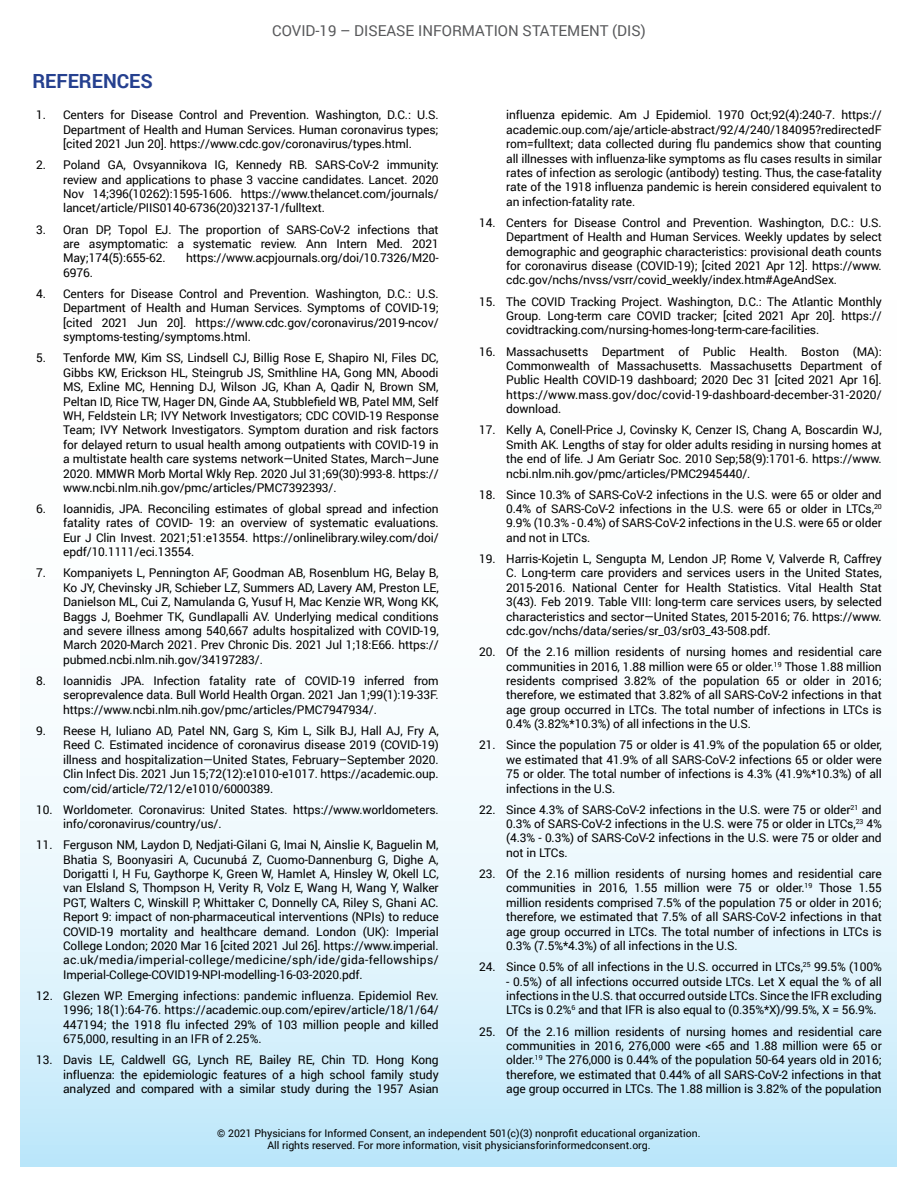
<style>
.page{position:relative;width:918px;height:1188px;background:#fff}
.page>*{position:absolute;margin:0;border:0;box-sizing:border-box;transform-origin:0 0}
.t1{font:700 19.5px "Roboto";color:#25408f}
.t2{font:15px "Roboto";color:#58595b}
.t3{font:12px/14.4px "Roboto";letter-spacing:-.01em;color:#000;text-align:justify}
.t4{font:10.5px/12.6px "Roboto";color:#000;text-align:center}
</style>
<div class="page">
<svg style="left:20px;top:758px;width:877px;height:409px"></svg>
<p class="t1" style="left:32px;top:67px;width:122px">REFERENCES</p>
<p class="t2" style="left:272px;top:21px;width:375px">COVID-19 – DISEASE INFORMATION STATEMENT (DIS)</p>
<p class="t3" style="left:63px;top:107px;width:377px;text-indent:-27px">1. Centers for Disease Control and Prevention. Washington, D.C.: U.S.<br>Department of Health and Human Services. Human coronavirus types; [cited 2021 Jun 20]. https://www.cdc.gov/coronavirus/types.html.</p>
<p class="t3" style="left:63px;top:157px;width:377px;text-indent:-27px">2. Poland GA, Ovsyannikova IG, Kennedy RB. SARS-CoV-2 immunity: review and applications to phase 3 vaccine candidates. Lancet. 2020<br>Nov 14;396(10262):1595-1606. https://www.thelancet.com/journals/ lancet/article/PIIS0140-6736(20)32137-1/fulltext.</p>
<p class="t3" style="left:63px;top:222px;width:377px;text-indent:-27px">3. Oran DP, Topol EJ. The proportion of SARS-CoV-2 infections that are asymptomatic: a systematic review. Ann Intern Med. 2021<br>May;174(5):655-62.</p>
<p class="t3" style="left:186px;top:251px;width:254px">https://www.acpjournals.org/doi/10.7326/M20-</p>
<p class="t3" style="left:63px;top:265px;width:31px">6976.</p>
<p class="t3" style="left:63px;top:286px;width:377px;text-indent:-27px">4. Centers for Disease Control and Prevention. Washington, D.C.: U.S.<br>Department of Health and Human Services. Symptoms of COVID-19; [cited 2021 Jun 20]. https://www.cdc.gov/coronavirus/2019-ncov/ symptoms-testing/symptoms.html.</p>
<p class="t3" style="left:63px;top:350px;width:377px;text-indent:-27px">5. Tenforde MW, Kim SS, Lindsell CJ, Billig Rose E, Shapiro NI, Files DC, Gibbs KW, Erickson HL, Steingrub JS, Smithline HA, Gong MN, Aboodi MS, Exline MC, Henning DJ, Wilson JG, Khan A, Qadir N, Brown SM, Peltan ID, Rice TW, Hager DN, Ginde AA, Stubblefield WB, Patel MM, Self WH, Feldstein LR; IVY Network Investigators; CDC COVID-19 Response Team; IVY Network Investigators. Symptom duration and risk factors for delayed return to usual health among outpatients with COVID-19 in a multistate health care systems network—United States, March–June 2020. MMWR Morb Mortal Wkly Rep. 2020 Jul 31;69(30):993-8. https:// www.ncbi.nlm.nih.gov/pmc/articles/PMC7392393/.</p>
<p class="t3" style="left:63px;top:501px;width:377px;text-indent:-27px">6. Ioannidis, JPA. Reconciling estimates of global spread and infection fatality rates of COVID- 19: an overview of systematic evaluations.<br>Eur J Clin Invest. 2021;51:e13554. https://onlinelibrary.wiley.com/doi/ epdf/10.1111/eci.13554.</p>
<p class="t3" style="left:63px;top:566px;width:377px;text-indent:-27px">7. Kompaniyets L, Pennington AF, Goodman AB, Rosenblum HG, Belay B, Ko JY, Chevinsky JR, Schieber LZ, Summers AD, Lavery AM, Preston LE, Danielson ML, Cui Z, Namulanda G, Yusuf H, Mac Kenzie WR, Wong KK, Baggs J, Boehmer TK, Gundlapalli AV. Underlying medical conditions and severe illness among 540,667 adults hospitalized with COVID-19, March 2020-March 2021. Prev Chronic Dis. 2021 Jul 1;18:E66. https:// pubmed.ncbi.nlm.nih.gov/34197283/.</p>
<p class="t3" style="left:63px;top:673px;width:377px;text-indent:-27px">8. Ioannidis JPA. Infection fatality rate of COVID-19 inferred from seroprevalence data. Bull World Health Organ. 2021 Jan 1;99(1):19-33F. https://www.ncbi.nlm.nih.gov/pmc/articles/PMC7947934/.</p>
<p class="t3" style="left:63px;top:723px;width:377px;text-indent:-27px">9. Reese H, Iuliano AD, Patel NN, Garg S, Kim L, Silk BJ, Hall AJ, Fry A, Reed C. Estimated incidence of coronavirus disease 2019 (COVID-19) illness and hospitalization—United States, February–September 2020.<br>Clin Infect Dis. 2021 Jun 15;72(12):e1010-e1017. https://academic.oup. com/cid/article/72/12/e1010/6000389.</p>
<p class="t3" style="left:63px;top:802px;width:377px;text-indent:-27px">10. Worldometer. Coronavirus: United States. https://www.worldometers. info/coronavirus/country/us/.</p>
<p class="t3" style="left:63px;top:837px;width:377px;text-indent:-27px">11. Ferguson NM, Laydon D, Nedjati-Gilani G, Imai N, Ainslie K, Baguelin M, Bhatia S, Boonyasiri A, Cucunubá Z, Cuomo-Dannenburg G, Dighe A, Dorigatti I, H Fu, Gaythorpe K, Green W, Hamlet A, Hinsley W, Okell LC, van Elsland S, Thompson H, Verity R, Volz E, Wang H, Wang Y, Walker PGT, Walters C, Winskill P, Whittaker C, Donnelly CA, Riley S, Ghani AC.<br>Report 9: impact of non-pharmaceutical interventions (NPIs) to reduce COVID-19 mortality and healthcare demand. London (UK): Imperial College London; 2020 Mar 16 [cited 2021 Jul 26]. https://www.imperial. ac.uk/media/imperial-college/medicine/sph/ide/gida-fellowships/ Imperial-College-COVID19-NPI-modelling-16-03-2020.pdf.</p>
<p class="t3" style="left:63px;top:988px;width:377px;text-indent:-27px">12. Glezen WP. Emerging infections: pandemic influenza. Epidemiol Rev.<br>1996; 18(1):64-76. https://academic.oup.com/epirev/article/18/1/64/ 447194; the 1918 flu infected 29% of 103 million people and killed 675,000, resulting in an IFR of 2.25%.</p>
<p class="t3" style="left:63px;top:1052px;width:377px;text-indent:-27px">13. Davis LE, Caldwell GG, Lynch RE, Bailey RE, Chin TD. Hong Kong influenza: the epidemiologic features of a high school family study analyzed and compared with a similar study during the 1957 Asian</p>
<p class="t3" style="left:506px;top:107px;width:377px">influenza epidemic. Am J Epidemiol. 1970 Oct;92(4):240-7. https:// academic.oup.com/aje/article-abstract/92/4/240/184095?redirectedF rom=fulltext; data collected during flu pandemics show that counting all illnesses with influenza-like symptoms as flu cases results in similar rates of infection as serologic (antibody) testing. Thus, the case-fatality rate of the 1918 influenza pandemic is herein considered equivalent to an infection-fatality rate.</p>
<p class="t3" style="left:506px;top:215px;width:377px;text-indent:-27px">14. Centers for Disease Control and Prevention. Washington, D.C.: U.S.<br>Department of Health and Human Services. Weekly updates by select demographic and geographic characteristics: provisional death counts for coronavirus disease (COVID-19); [cited 2021 Apr 12]. https://www. cdc.gov/nchs/nvss/vsrr/covid_weekly/index.htm#AgeAndSex.</p>
<p class="t3" style="left:506px;top:294px;width:377px;text-indent:-27px">15. The COVID Tracking Project. Washington, D.C.: The Atlantic Monthly Group. Long-term care COVID tracker; [cited 2021 Apr 20]. https:// covidtracking.com/nursing-homes-long-term-care-facilities.</p>
<p class="t3" style="left:506px;top:344px;width:377px;text-indent:-27px">16. Massachusetts Department of Public Health. Boston (MA):<br>Commonwealth of Massachusetts. Massachusetts Department of Public Health COVID-19 dashboard; 2020 Dec 31 [cited 2021 Apr 16]. https://www.mass.gov/doc/covid-19-dashboard-december-31-2020/ download.</p>
<p class="t3" style="left:506px;top:422px;width:377px;text-indent:-27px">17. Kelly A, Conell-Price J, Covinsky K, Cenzer IS, Chang A, Boscardin WJ, Smith AK. Lengths of stay for older adults residing in nursing homes at the end of life. J Am Geriatr Soc. 2010 Sep;58(9):1701-6. https://www. ncbi.nlm.nih.gov/pmc/articles/PMC2945440/.</p>
<p class="t3" style="left:506px;top:487px;width:377px;text-indent:-27px">18. Since 10.3% of SARS-CoV-2 infections in the U.S. were 65 or older and 0.4% of SARS-CoV-2 infections in the U.S. were 65 or older in LTCs,<sup>20<br></sup>9.9% (10.3% - 0.4%) of SARS-CoV-2 infections in the U.S. were 65 or older and not in LTCs.</p>
<p class="t3" style="left:506px;top:551px;width:377px;text-indent:-27px">19. Harris-Kojetin L, Sengupta M, Lendon JP, Rome V, Valverde R, Caffrey C. Long-term care providers and services users in the United States, 2015-2016. National Center for Health Statistics. Vital Health Stat 3(43). Feb 2019. Table VIII: long-term care services users, by selected characteristics and sector—United States, 2015-2016; 76. https://www. cdc.gov/nchs/data/series/sr_03/sr03_43-508.pdf.</p>
<p class="t3" style="left:506px;top:644px;width:377px;text-indent:-27px">20. Of the 2.16 million residents of nursing homes and residential care communities in 2016, 1.88 million were 65 or older.<sup>19</sup> Those 1.88 million residents comprised 3.82% of the population 65 or older in 2016; therefore, we estimated that 3.82% of all SARS-CoV-2 infections in that age group occurred in LTCs. The total number of infections in LTCs is 0.4% (3.82%*10.3%) of all infections in the U.S.</p>
<p class="t3" style="left:506px;top:737px;width:377px;text-indent:-27px">21. Since the population 75 or older is 41.9% of the population 65 or older, we estimated that 41.9% of all SARS-CoV-2 infections 65 or older were 75 or older. The total number of infections is 4.3% (41.9%*10.3%) of all infections in the U.S.</p>
<p class="t3" style="left:506px;top:802px;width:377px;text-indent:-27px">22. Since 4.3% of SARS-CoV-2 infections in the U.S. were 75 or older<sup>21</sup> and 0.3% of SARS-CoV-2 infections in the U.S. were 75 or older in LTCs,<sup>23</sup> 4% (4.3% - 0.3%) of SARS-CoV-2 infections in the U.S. were 75 or older and not in LTCs.</p>
<p class="t3" style="left:506px;top:866px;width:377px;text-indent:-27px">23. Of the 2.16 million residents of nursing homes and residential care communities in 2016, 1.55 million were 75 or older.<sup>19</sup> Those 1.55 million residents comprised 7.5% of the population 75 or older in 2016; therefore, we estimated that 7.5% of all SARS-CoV-2 infections in that age group occurred in LTCs. The total number of infections in LTCs is 0.3% (7.5%*4.3%) of all infections in the U.S.</p>
<p class="t3" style="left:479px;top:959px;width:404px">24. Since 0.5% of all infections in the U.S. occurred in LTCs,<sup>25</sup> 99.5% (100%</p>
<p class="t3" style="left:506px;top:974px;width:377px">- 0.5%) of all infections occurred outside LTCs. Let X equal the % of all infections in the U.S. that occurred outside LTCs. Since the IFR excluding LTCs is 0.2%<sup>6</sup> and that IFR is also equal to (0.35%*X)/99.5%, X = 56.9%.</p>
<p class="t3" style="left:506px;top:1024px;width:377px;text-indent:-27px">25. Of the 2.16 million residents of nursing homes and residential care communities in 2016, 276,000 were &lt;65 and 1.88 million were 65 or older.<sup>19</sup> The 276,000 is 0.44% of the population 50-64 years old in 2016; therefore, we estimated that 0.44% of all SARS-CoV-2 infections in that age group occurred in LTCs. The 1.88 million is 3.82% of the population</p>
<p class="t4" style="left:217px;top:1126px;width:485px">© 2021 Physicians for Informed Consent, an independent 501(c)(3) nonprofit educational organization.<br>All rights reserved. For more information, visit physiciansforinformedconsent.org.</p>
</div>
